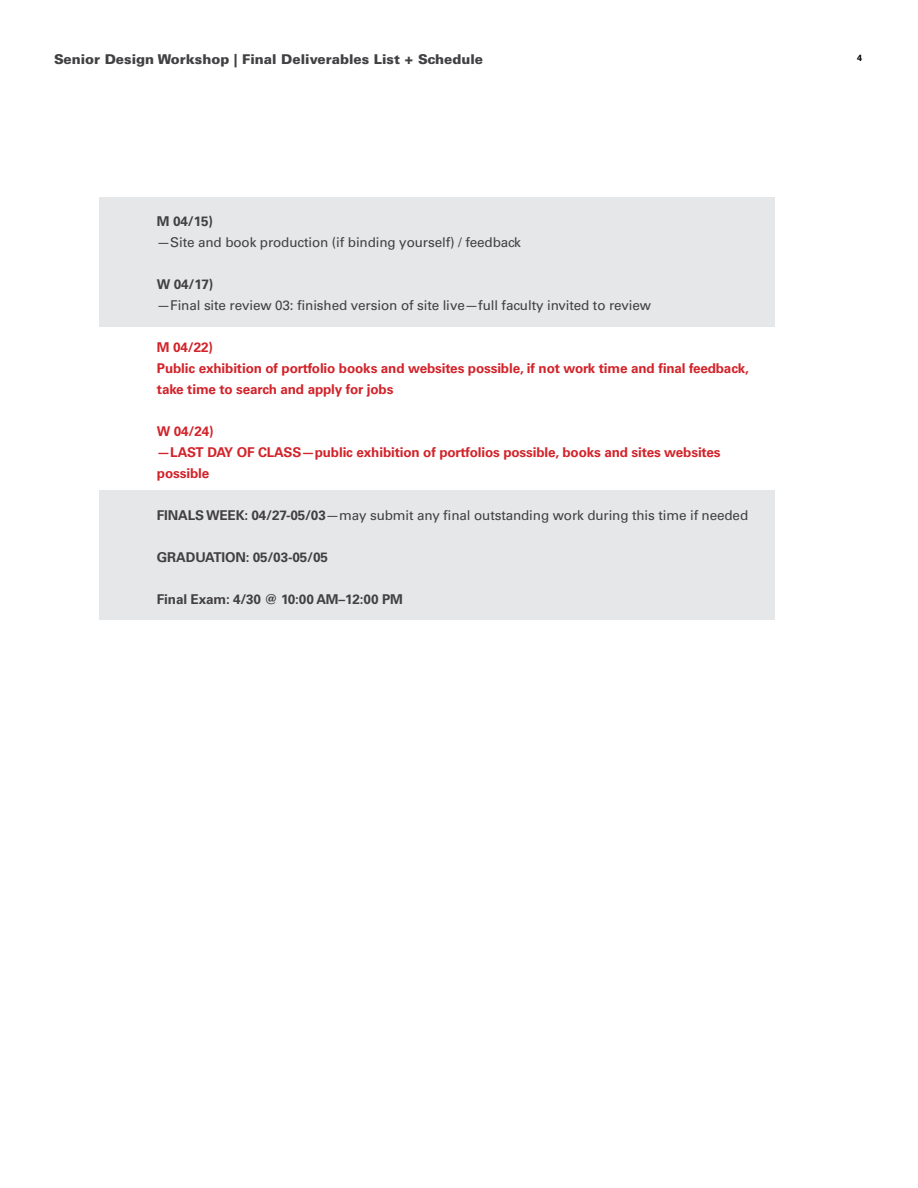
<style>
.page{position:relative;width:918px;height:1188px;background:#fff}
.page>*{position:absolute;margin:0;border:0;box-sizing:border-box;transform-origin:0 0}
.t1{font:700 13.5px/21px "Univers LT Std";letter-spacing:-.01em;color:#d2232a}
.t2{font:13.5px "Univers LT Std";letter-spacing:-.01em;color:#414042}
.t3{font:700 13.5px "Univers LT Std";letter-spacing:-.01em;color:#414042}
.t4{font:900 13.5px "Univers LT Std";color:#414042}
.t5{font:700 9px "Univers LT Std";color:#000}
.s1{font-weight:700}
</style>
<div class="page">
<div style="left:99px;top:197px;width:676px;height:130px;background:#e6e7e8"></div>
<div style="left:99px;top:490px;width:676px;height:130px;background:#e6e7e8"></div>
<p class="t4" style="left:54px;top:50px;width:431px">Senior Design Workshop | Final Deliverables List + Schedule</p>
<p class="t5" style="left:857px;top:52px;width:7px">4</p>
<p class="t3" style="left:157px;top:213px;width:58px">M 04/15)</p>
<p class="t2" style="left:157px;top:234px;width:365px">—Site and book production (if binding yourself) / feedback</p>
<p class="t3" style="left:157px;top:276px;width:58px">W 04/17)</p>
<p class="t2" style="left:157px;top:297px;width:496px">—Final site review 03: finished version of site live—full faculty invited to review</p>
<p class="t1" style="left:157px;top:337px;width:593px">M 04/22)<br>Public exhibition of portfolio books and websites possible, if not work time and final feedback, take time to search and apply for jobs</p>
<p class="t1" style="left:157px;top:421px;width:565px">W 04/24)<br>—LAST DAY OF CLASS—public exhibition of portfolios possible, books and sites websites possible</p>
<p class="t2" style="left:157px;top:507px;width:593px"><span class="s1">FINALS WEEK: 04/27-05/03</span>—may submit any final outstanding work during this time if needed</p>
<p class="t3" style="left:157px;top:549px;width:172px">GRADUATION: 05/03-05/05</p>
<p class="t3" style="left:157px;top:591px;width:248px">Final Exam: 4/30 @ 10:00 AM–12:00 PM</p>
</div>
